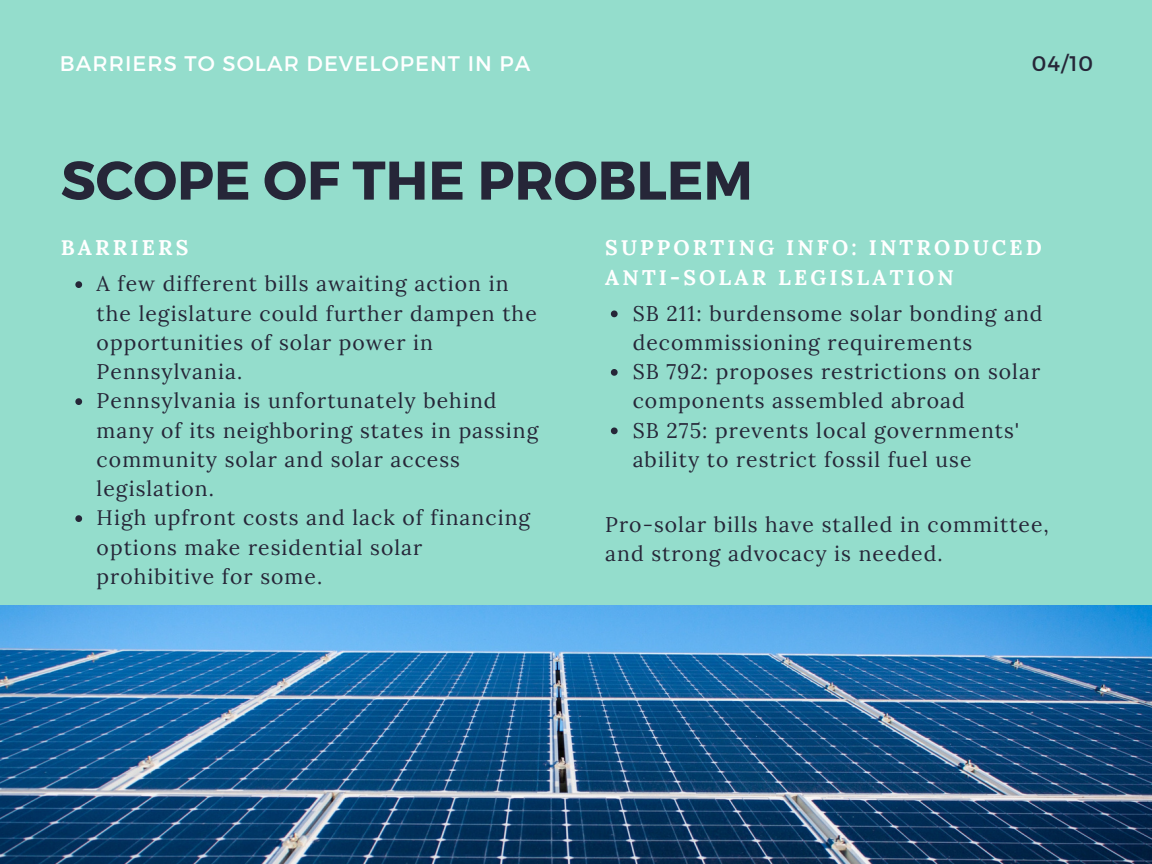
<style>
.page{position:relative;width:1152px;height:864px;background:#94ddcc}
.page>*{position:absolute;margin:0;border:0;box-sizing:border-box;transform-origin:0 0}
.t1{font:700 54.3px "Montserrat";color:#262638}
.t2{font:21.15px/29.2px "Lora";letter-spacing:.05em;color:#262638}
.t3{font:700 21.15px/29.2px "Lora";letter-spacing:.15em;color:#fff}
.t4{font:21.15px "Montserrat";letter-spacing:.05em;color:#fff}
.t5{font:21.15px "Montserrat";color:#262638}
</style>
<div class="page">
<svg style="left:75px;top:281px;width:7px;height:7px"></svg>
<svg style="left:75px;top:398px;width:7px;height:7px"></svg>
<svg style="left:75px;top:515px;width:7px;height:7px"></svg>
<img style="left:0;top:605px;width:1152px;height:259px">
<svg style="left:611px;top:310px;width:7px;height:7px"></svg>
<svg style="left:611px;top:369px;width:7px;height:7px"></svg>
<svg style="left:611px;top:428px;width:7px;height:6px"></svg>
<p class="t4" style="left:60px;top:50px;width:472px">BARRIERS TO SOLAR DEVELOPENT IN PA</p>
<p class="t5" style="left:1032px;top:50px;width:63px">04/10</p>
<p class="t1" style="left:61px;top:145px;width:694px">SCOPE OF THE PROBLEM</p>
<p class="t3" style="left:61px;top:233px;width:129px">BARRIERS</p>
<p class="t2" style="left:97px;top:269px;width:442px">A few different bills awaiting action in the legislature could further dampen the opportunities of solar power in<br>Pennsylvania.</p>
<p class="t2" style="left:97px;top:386px;width:443px">Pennsylvania is unfortunately behind many of its neighboring states in passing community solar and solar access legislation.</p>
<p class="t2" style="left:97px;top:503px;width:435px">High upfront costs and lack of financing options make residential solar prohibitive for some.</p>
<p class="t3" style="left:605px;top:233px;width:438px">SUPPORTING INFO: INTRODUCED<br>ANTI-SOLAR LEGISLATION</p>
<p class="t2" style="left:633px;top:298px;width:411px">SB 211: burdensome solar bonding and decommissioning requirements</p>
<p class="t2" style="left:633px;top:357px;width:409px">SB 792: proposes restrictions on solar components assembled abroad</p>
<p class="t2" style="left:633px;top:415px;width:388px">SB 275: prevents local governments' ability to restrict fossil fuel use</p>
<p class="t2" style="left:605px;top:510px;width:445px">Pro-solar bills have stalled in committee, and strong advocacy is needed.</p>
</div>
